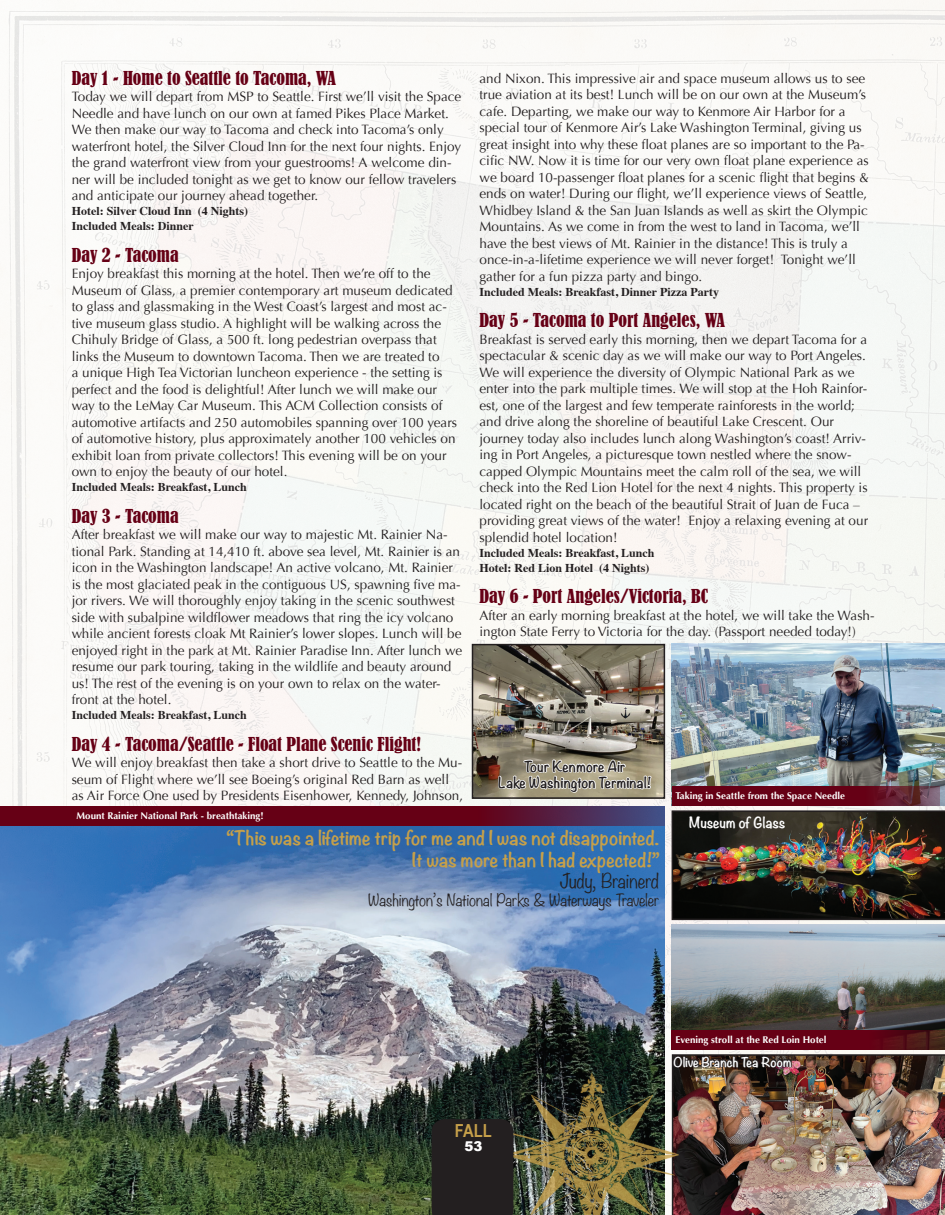
<style>
.page{position:relative;width:945px;height:1215px;background:#fff}
.page>*{position:absolute;margin:0;border:0;box-sizing:border-box;transform-origin:0 0}
.t1{font:condensed 18px "Bernard";color:#660015}
.t2{font:700 18px "Noteworthy";color:#c6a04a}
.t3{font:300 18px "Noteworthy";color:#231f20}
.t4{font:700 18px "Arial Narrow";color:#c6a04a}
.t5{font:300 15px "Noteworthy";color:#231f20}
.t6{font:13.5px/16.5px "Optima";color:#231f20}
.t7{font:700 13.5px "Noteworthy";color:#231f20}
.t8{font:700 13.5px "Noteworthy";letter-spacing:-.005em;color:#fff}
.t9{font:900 13.5px "Arial";color:#fff}
.t10{font:700 12px "Times";color:#231f20}
.t11{font:700 12px "Noteworthy";color:#fff}
.t12{font:700 9.75px "Optima";color:#fff}
</style>
<div class="page">
<img style="left:8px;top:0;width:937px;height:1066px">
<img style="left:0;top:825px;width:664px;height:390px">
<img style="left:672px;top:644px;width:273px;height:162px">
<img style="left:672px;top:810px;width:273px;height:110px">
<div style="left:0;top:806px;width:664px;height:19px;background:#660015"></div>
<img style="left:489px;top:1066px;width:183px;height:149px">
<div style="left:432px;top:1119px;width:81px;height:96px;background:#231f20"></div>
<img style="left:475px;top:647px;width:187px;height:149px">
<div style="left:472px;top:644px;width:193px;height:155px;border:2px solid #231f20"></div>
<svg style="left:497px;top:758px;width:155px;height:65px"></svg>
<img style="left:672px;top:925px;width:273px;height:105px">
<svg style="left:672px;top:787px;width:267px;height:19px;background:#660c1f"></svg>
<svg style="left:672px;top:1030px;width:273px;height:13px;background:#600515"></svg>
<img style="left:672px;top:1043px;width:273px;height:172px">
<p class="t1" style="left:72px;top:67px;width:266px">Day 1 - Home to Seattle to Tacoma, WA</p>
<p class="t6" style="left:72px;top:89px;width:391px">Today we will depart from MSP to Seattle. First we’ll visit the Space Needle and have lunch on our own at famed Pikes Place Market.<br>We then make our way to Tacoma and check into Tacoma’s only waterfront hotel, the Silver Cloud Inn for the next four nights. Enjoy the grand waterfront view from your guestrooms! A welcome din&shy;ner will be included tonight as we get to know our fellow travelers and anticipate our journey ahead together.</p>
<p class="t10" style="left:72px;top:200px;width:178px">Hotel: Silver Cloud Inn (4 Nights)</p>
<p class="t10" style="left:72px;top:215px;width:124px">Included Meals: Dinner</p>
<p class="t1" style="left:72px;top:244px;width:108px">Day 2 - Tacoma</p>
<p class="t6" style="left:72px;top:266px;width:387px">Enjoy breakfast this morning at the hotel. Then we’re off to the Museum of Glass, a premier contemporary art museum dedicated to glass and glassmaking in the West Coast’s largest and most ac&shy;tive museum glass studio. A highlight will be walking across the Chihuly Bridge of Glass, a 500 ft. long pedestrian overpass that links the Museum to downtown Tacoma. Then we are treated to<br>a unique High Tea Victorian luncheon experience - the setting is perfect and the food is delightful! After lunch we will make our way to the LeMay Car Museum. This ACM Collection consists of automotive artifacts and 250 automobiles spanning over 100 years of automotive history, plus approximately another 100 vehicles on exhibit loan from private collectors! This evening will be on your own to enjoy the beauty of our hotel.</p>
<p class="t10" style="left:72px;top:476px;width:177px">Included Meals: Breakfast, Lunch</p>
<p class="t1" style="left:72px;top:505px;width:108px">Day 3 - Tacoma</p>
<p class="t6" style="left:72px;top:527px;width:392px">After breakfast we will make our way to majestic Mt. Rainier Na&shy;tional Park. Standing at 14,410 ft. above sea level, Mt. Rainier is an icon in the Washington landscape! An active volcano, Mt. Rainier is the most glaciated peak in the contiguous US, spawning five ma&shy;jor rivers. We will thoroughly enjoy taking in the scenic southwest side with subalpine wildflower meadows that ring the icy volcano while ancient forests cloak Mt Rainier’s lower slopes. Lunch will be enjoyed right in the park at Mt. Rainier Paradise Inn. After lunch we resume our park touring, taking in the wildlife and beauty around us! The rest of the evening is on your own to relax on the water&shy;front at the hotel.</p>
<p class="t10" style="left:72px;top:704px;width:177px">Included Meals: Breakfast, Lunch</p>
<p class="t1" style="left:72px;top:733px;width:351px">Day 4 - Tacoma/Seattle - Float Plane Scenic Flight!</p>
<p class="t6" style="left:72px;top:755px;width:393px">We will enjoy breakfast then take a short drive to Seattle to the Mu&shy;seum of Flight where we’ll see Boeing’s original Red Barn as well as Air Force One used by Presidents Eisenhower, Kennedy, Johnson,</p>
<p class="t12" style="left:77px;top:810px;width:189px">Mount Rainier National Park - breathtaking!</p>
<p class="t6" style="left:480px;top:70px;width:391px">and Nixon. This impressive air and space museum allows us to see true aviation at its best! Lunch will be on our own at the Museum’s cafe. Departing, we make our way to Kenmore Air Harbor for a special tour of Kenmore Air’s Lake Washington Terminal, giving us great insight into why these float planes are so important to the Pa&shy;cific NW. Now it is time for our very own float plane experience as we board 10-passenger float planes for a scenic flight that begins &amp; ends on water! During our flight, we’ll experience views of Seattle, Whidbey Island &amp; the San Juan Islands as well as skirt the Olympic Mountains. As we come in from the west to land in Tacoma, we’ll have the best views of Mt. Rainier in the distance! This is truly a once-in-a-lifetime experience we will never forget! Tonight we’ll gather for a fun pizza party and bingo.</p>
<p class="t10" style="left:480px;top:280px;width:241px">Included Meals: Breakfast, Dinner Pizza Party</p>
<p class="t1" style="left:480px;top:310px;width:247px">Day 5 - Tacoma to Port Angeles, WA</p>
<p class="t6" style="left:480px;top:331px;width:390px">Breakfast is served early this morning, then we depart Tacoma for a spectacular &amp; scenic day as we will make our way to Port Angeles.<br>We will experience the diversity of Olympic National Park as we enter into the park multiple times. We will stop at the Hoh Rainfor&shy;est, one of the largest and few temperate rainforests in the world; and drive along the shoreline of beautiful Lake Crescent. Our journey today also includes lunch along Washington’s coast! Arriv&shy;ing in Port Angeles, a picturesque town nestled where the snow&shy;capped Olympic Mountains meet the calm roll of the sea, we will check into the Red Lion Hotel for the next 4 nights. This property is located right on the beach of the beautiful Strait of Juan de Fuca – providing great views of the water! Enjoy a relaxing evening at our splendid hotel location!</p>
<p class="t10" style="left:480px;top:541px;width:177px">Included Meals: Breakfast, Lunch</p>
<p class="t10" style="left:480px;top:556px;width:171px">Hotel: Red Lion Hotel (4 Nights)</p>
<p class="t1" style="left:480px;top:586px;width:230px">Day 6 - Port Angeles/Victoria, BC</p>
<p class="t6" style="left:480px;top:607px;width:397px">After an early morning breakfast at the hotel, we will take the Wash&shy;ington State Ferry to Victoria for the day. (Passport needed today!)</p>
<p class="t7" style="left:524px;top:754px;width:103px">Tour Kenmore Air</p>
<p class="t7" style="left:498px;top:771px;width:155px">Lake Washington Terminal!</p>
<p class="t2" style="left:227px;top:822px;width:434px">“This was a lifetime trip for me and I was not disappointed.</p>
<p class="t2" style="left:412px;top:843px;width:249px">It was more than I had expected!”</p>
<p class="t3" style="left:560px;top:865px;width:101px">Judy, Brainerd</p>
<p class="t5" style="left:368px;top:887px;width:292px">Washington’s National Parks &amp; Waterways Traveler</p>
<p class="t12" style="left:676px;top:791px;width:171px">Taking in Seattle from the Space Needle</p>
<p class="t8" style="left:689px;top:810px;width:98px">Museum of Glass</p>
<p class="t12" style="left:676px;top:1034px;width:153px">Evening stroll at the Red Loin Hotel</p>
<p class="t4" style="left:455px;top:1117px;width:38px">FALL</p>
<p class="t9" style="left:465px;top:1137px;width:20px">53</p>
<p class="t11" style="left:674px;top:1051px;width:120px">Olive Branch Tea Room</p>
</div>
